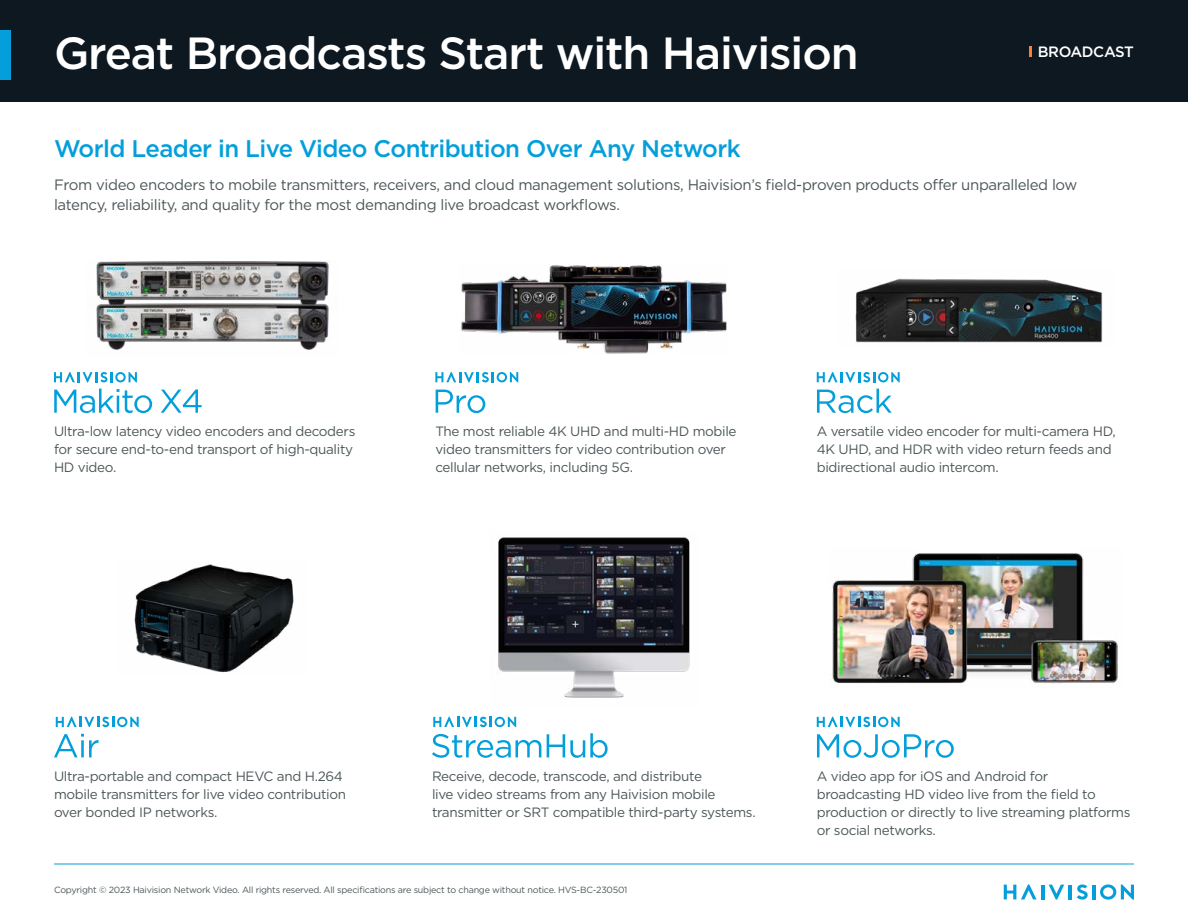
<style>
.page{position:relative;width:1188px;height:918px;background:#fff}
.page>*{position:absolute;margin:0;border:0;box-sizing:border-box;transform-origin:0 0}
.t1{font:500 45px "Gotham";letter-spacing:-.025em;color:#fff}
.t2{font:500 24px "Gotham";letter-spacing:-.025em;color:#049fdb}
.t3{font:15px/19.5px "Gotham";letter-spacing:-.025em;color:#4c5759}
.t4{font:500 15px "Gotham";letter-spacing:-.025em;color:#fff}
.t5{font:13.5px/18px "Gotham";letter-spacing:-.025em;color:#4c5759}
.t6{font:9px "Gotham";letter-spacing:-.025em;color:#4c5759}
</style>
<div class="page">
<hr style="left:54px;top:864px;width:1080px;height:1px;background:#049fdb">
<svg style="left:1049px;top:885px;width:15px;height:15px"></svg>
<hr style="left:1069px;top:885px;width:3px;height:14px;background:#049fdb">
<svg style="left:1077px;top:884px;width:11px;height:16px"></svg>
<hr style="left:1092px;top:885px;width:4px;height:14px;background:#049fdb">
<hr style="left:1041px;top:885px;width:3px;height:14px;background:#049fdb">
<svg style="left:1004px;top:884px;width:33px;height:15px"></svg>
<svg style="left:1100px;top:884px;width:34px;height:16px"></svg>
<div style="left:0;top:0;width:1188px;height:102px;background:#0e1821"></div>
<div style="left:0;top:30px;width:11px;height:50px;background:#049fdb"></div>
<svg style="left:1030px;top:47px;width:2px;height:10px"></svg>
<svg style="left:54px;top:734px;width:45px;height:23px"></svg>
<svg style="left:56px;top:717px;width:83px;height:10px"></svg>
<svg style="left:432px;top:734px;width:109px;height:24px"></svg>
<svg style="left:547px;top:733px;width:61px;height:25px"></svg>
<svg style="left:433px;top:717px;width:83px;height:10px"></svg>
<img style="left:498px;top:537px;width:192px;height:161px">
<img style="left:134px;top:564px;width:160px;height:108px">
<img style="left:832px;top:553px;width:286px;height:131px">
<svg style="left:817px;top:734px;width:137px;height:24px"></svg>
<svg style="left:817px;top:717px;width:83px;height:10px"></svg>
<svg style="left:436px;top:390px;width:49px;height:23px"></svg>
<svg style="left:435px;top:372px;width:83px;height:10px"></svg>
<svg style="left:54px;top:389px;width:98px;height:24px"></svg>
<svg style="left:161px;top:389px;width:41px;height:24px"></svg>
<svg style="left:54px;top:372px;width:83px;height:10px"></svg>
<img style="left:96px;top:261px;width:233px;height:34px">
<img style="left:96px;top:295px;width:233px;height:55px">
<svg style="left:817px;top:389px;width:75px;height:24px"></svg>
<svg style="left:817px;top:372px;width:83px;height:10px"></svg>
<img style="left:855px;top:278px;width:248px;height:65px">
<img style="left:461px;top:265px;width:266px;height:89px">
<h1 class="t1" style="left:54px;top:24px;width:806px">Great Broadcasts Start with Haivision</h1>
<p class="t4" style="left:1038px;top:42px;width:98px">BROADCAST</p>
<h2 class="t2" style="left:54px;top:133px;width:688px">World Leader in Live Video Contribution Over Any Network</h2>
<p class="t3" style="left:54px;top:175px;width:1025px">From video encoders to mobile transmitters, receivers, and cloud management solutions, Haivision’s field-proven products offer unparalleled low latency, reliability, and quality for the most demanding live broadcast workflows.</p>
<p class="t5" style="left:54px;top:422px;width:303px">Ultra-low latency video encoders and decoders for secure end-to-end transport of high-quality<br>HD video.</p>
<p class="t5" style="left:817px;top:422px;width:300px">A versatile video encoder for multi-camera HD,<br>4K UHD, and HDR with video return feeds and bidirectional audio intercom.</p>
<p class="t5" style="left:435px;top:422px;width:303px">The most reliable 4K UHD and multi-HD mobile video transmitters for video contribution over cellular networks, including 5G.</p>
<p class="t5" style="left:54px;top:767px;width:294px">Ultra-portable and compact HEVC and H.264 mobile transmitters for live video contribution over bonded IP networks.</p>
<p class="t5" style="left:432px;top:767px;width:325px">Receive, decode, transcode, and distribute<br>live video streams from any Haivision mobile transmitter or SRT compatible third-party systems.</p>
<p class="t5" style="left:817px;top:767px;width:315px">A video app for iOS and Android for broadcasting HD video live from the field to production or directly to live streaming platforms or social networks.</p>
<p class="t6" style="left:54px;top:884px;width:575px">Copyright © 2023 Haivision Network Video. All rights reserved. All specifications are subject to change without notice. HVS-BC-230501</p>
</div>
